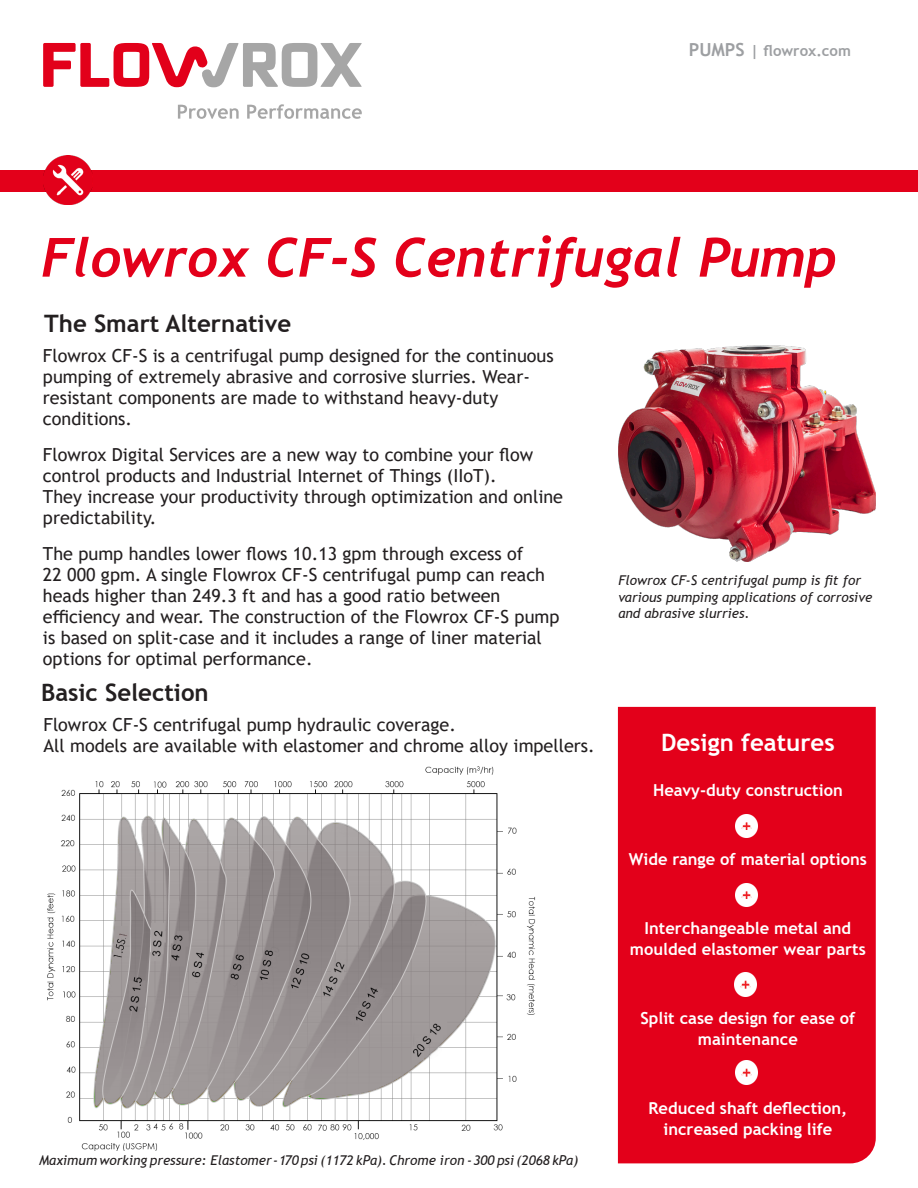
<style>
.page{position:relative;width:918px;height:1188px;background:#fff}
.page>*{position:absolute;margin:0;border:0;box-sizing:border-box;transform-origin:0 0}
.t1{font:italic 700 54px "Trebuchet";color:#e3001a}
.Taulukon_otsikko{font:700 24px "Trebuchet MS";color:#231f20}
.t2{font:700 24px "Trebuchet MS";color:#fff}
.Taulukon_otsikko-2{font:18px/21px "Trebuchet MS";color:#231f20}
.t3{font:700 16.5px/21px "Trebuchet MS";color:#fff;text-align:center}
.t4{font:700 15px "Trebuchet MS";color:#9d9fa2}
.t5{font:italic 13.5px/16.5px "Trebuchet MS";color:#231f20}
.s1{font-size:18px}
</style>
<div class="page">
<div style="left:0;top:170px;width:918px;height:21px;background:#e3001a"></div>
<img style="left:43px;top:156px;width:49px;height:49px">
<div style="left:618px;top:707px;width:258px;height:456px;background:#e3001a"></div>
<img style="left:734px;top:972px;width:23px;height:24px">
<img style="left:735px;top:814px;width:23px;height:24px">
<img style="left:735px;top:883px;width:23px;height:24px">
<img style="left:735px;top:1061px;width:23px;height:23px">
<img style="left:619px;top:345px;width:256px;height:216px">
<img style="left:47px;top:766px;width:489px;height:384px">
<svg style="left:43px;top:43px;width:319px;height:44px"></svg>
<svg style="left:178px;top:104px;width:184px;height:15px"></svg>
<p class="t4" style="left:689px;top:41px;width:164px"><span class="s1">PUMPS</span> | flowrox.com</p>
<p class="t1" style="left:41px;top:223px;width:797px">Flowrox CF-S Centrifugal Pump</p>
<p class="Taulukon_otsikko" style="left:44px;top:309px;width:249px">The Smart Alternative</p>
<p class="Taulukon_otsikko-2" style="left:43px;top:345px;width:512px">Flowrox CF-S is a centrifugal pump designed for the continuous pumping of extremely abrasive and corrosive slurries. Wear&shy;resistant components are made to withstand heavy-duty conditions.</p>
<p class="Taulukon_otsikko-2" style="left:43px;top:444px;width:492px">Flowrox Digital Services are a new way to combine your flow control products and Industrial Internet of Things (IIoT).</p>
<p class="Taulukon_otsikko-2" style="left:43px;top:486px;width:522px">They increase your productivity through optimization and online predictability.</p>
<p class="Taulukon_otsikko-2" style="left:43px;top:543px;width:518px">The pump handles lower flows 10.13 gpm through excess of<br>22 000 gpm. A single Flowrox CF-S centrifugal pump can reach heads higher than 249.3 ft and has a good ratio between efficiency and wear. The construction of the Flowrox CF-S pump is based on split-case and it includes a range of liner material options for optimal performance.</p>
<p class="Taulukon_otsikko" style="left:41px;top:677px;width:169px">Basic Selection</p>
<p class="Taulukon_otsikko-2" style="left:44px;top:714px;width:414px">Flowrox CF-S centrifugal pump hydraulic coverage.</p>
<p class="Taulukon_otsikko-2" style="left:44px;top:735px;width:553px">All models are available with elastomer and chrome alloy impellers.</p>
<p class="t5" style="left:39px;top:1152px;width:541px">Maximum working pressure: Elastomer - 170 psi (1172 kPa). Chrome iron - 300 psi (2068 kPa)</p>
<p class="t5" style="left:618px;top:572px;width:255px">Flowrox CF-S centrifugal pump is fit for various pumping applications of corrosive and abrasive slurries.</p>
<p class="t2" style="left:661px;top:727px;width:175px">Design features</p>
<p class="t3" style="left:653px;top:779px;width:191px">Heavy-duty construction</p>
<p class="t3" style="left:629px;top:848px;width:239px">Wide range of material options</p>
<p class="t3" style="left:630px;top:917px;width:237px">Interchangeable metal and moulded elastomer wear parts</p>
<p class="t3" style="left:640px;top:1007px;width:216px">Split case design for ease of maintenance</p>
<p class="t3" style="left:649px;top:1097px;width:200px">Reduced shaft deflection, increased packing life</p>
</div>
